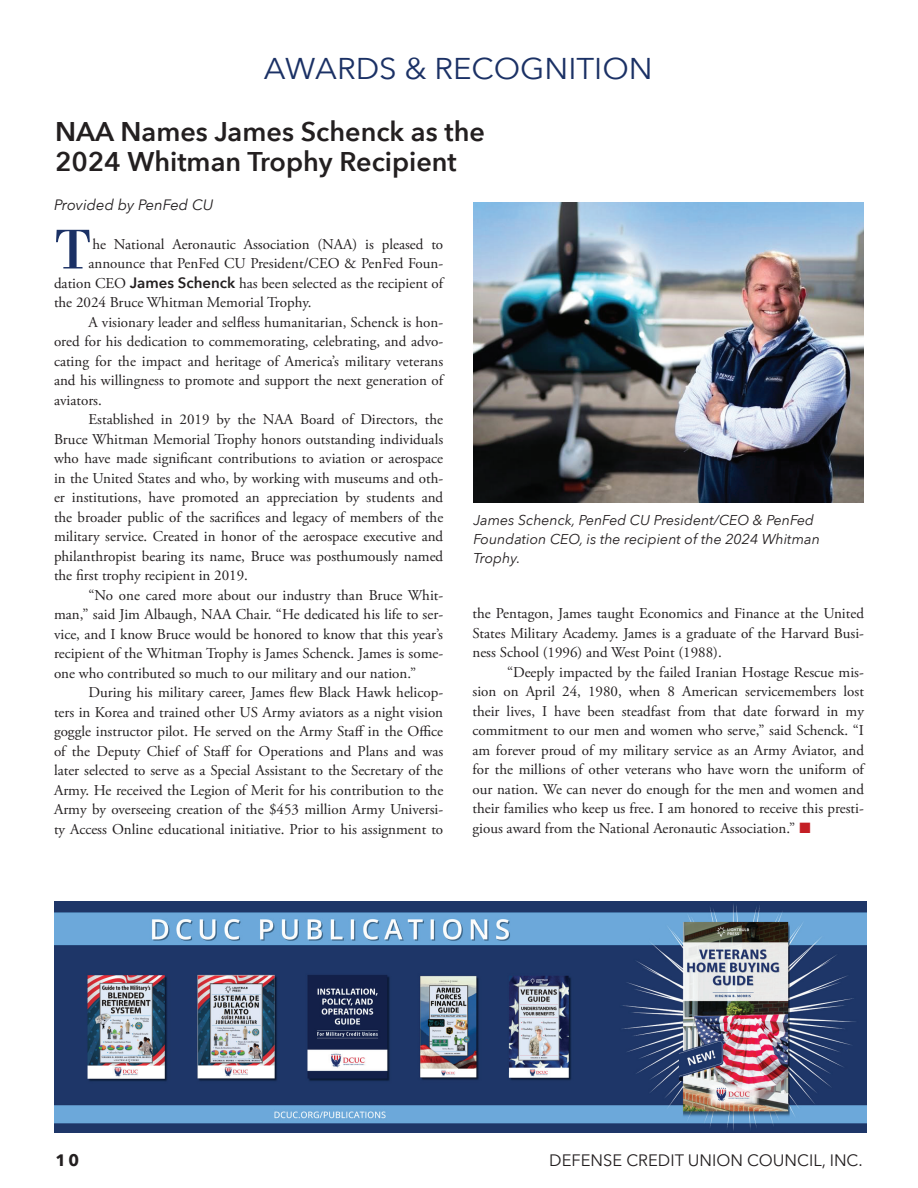
<style>
.page{position:relative;width:918px;height:1188px;background:#fff}
.page>*{position:absolute;margin:0;border:0;box-sizing:border-box;transform-origin:0 0}
.t1{font:57.9px "Bodoni LT Pro";color:#1b3165}
.t2{font:30px "Avenir Next";color:#1b3165;scale:1.04 1}
.t3{font:600 27px/30px "Avenir Next";color:#231f20}
.t4{font:16.5px "Avenir Next";color:#231f20}
.t5{font:700 16.5px "Avenir Next";color:#231f20}
.t6{font:15px/19.5px "Adobe Garamond Pro";color:#231f20;text-align:justify}
.t7{font:italic 15px "Avenir Next";color:#231f20}
.t8{font:italic 14.25px/18.8px "Avenir Next";color:#231f20}
.s1{font-family:"Avenir Next";font-weight:600}
.s2{color:#c41f25}
</style>
<div class="page">
<img style="left:473px;top:203px;width:391px;height:299px">
<img style="left:54px;top:901px;width:812px;height:231px">
<h2 class="t2" style="left:264px;top:43px;width:376px">AWARDS &amp; RECOGNITION</h2>
<h3 class="t3" style="left:55px;top:116px;width:431px">NAA Names James Schenck as the<br>2024 Whitman Trophy Recipient</h3>
<p class="t7" style="left:54px;top:192px;width:161px">Provided by PenFed CU</p>
<h1 class="t1" style="left:54px;top:214px;width:39px">T</h1>
<p class="t6" style="left:92px;top:235px;width:352px">he National Aeronautic Association (NAA) is pleased to</p>
<p class="t6" style="left:89px;top:255px;width:356px">announce that PenFed CU President/CEO &amp; PenFed Foun-</p>
<p class="t6" style="left:54px;top:274px;width:391px">dation CEO <span class="s1">James Schenck</span> has been selected as the recipient of</p>
<p class="t6" style="left:54px;top:294px;width:259px">the 2024 Bruce Whitman Memorial Trophy.</p>
<p class="t6" style="left:89px;top:313px;width:356px">A visionary leader and selfless humanitarian, Schenck is hon-</p>
<p class="t6" style="left:54px;top:333px;width:391px">ored for his dedication to commemorating, celebrating, and advo-</p>
<p class="t6" style="left:54px;top:352px;width:391px">cating for the impact and heritage of America’s military veterans</p>
<p class="t6" style="left:54px;top:372px;width:391px">and his willingness to promote and support the next generation of</p>
<p class="t6" style="left:54px;top:391px;width:49px">aviators.</p>
<p class="t6" style="left:89px;top:411px;width:356px">Established in 2019 by the NAA Board of Directors, the</p>
<p class="t6" style="left:54px;top:430px;width:391px">Bruce Whitman Memorial Trophy honors outstanding individuals</p>
<p class="t6" style="left:54px;top:450px;width:391px">who have made significant contributions to aviation or aerospace</p>
<p class="t6" style="left:54px;top:469px;width:391px">in the United States and who, by working with museums and oth-</p>
<p class="t6" style="left:54px;top:489px;width:391px">er institutions, have promoted an appreciation by students and</p>
<p class="t6" style="left:54px;top:508px;width:391px">the broader public of the sacrifices and legacy of members of the</p>
<p class="t6" style="left:54px;top:528px;width:391px">military service. Created in honor of the aerospace executive and</p>
<p class="t6" style="left:54px;top:547px;width:391px">philanthropist bearing its name, Bruce was posthumously named</p>
<p class="t6" style="left:54px;top:567px;width:195px">the first trophy recipient in 2019.</p>
<p class="t6" style="left:89px;top:586px;width:356px">“No one cared more about our industry than Bruce Whit-</p>
<p class="t6" style="left:54px;top:606px;width:391px">man,” said Jim Albaugh, NAA Chair. “He dedicated his life to ser-</p>
<p class="t6" style="left:54px;top:625px;width:391px">vice, and I know Bruce would be honored to know that this year’s</p>
<p class="t6" style="left:54px;top:645px;width:391px">recipient of the Whitman Trophy is James Schenck. James is some-</p>
<p class="t6" style="left:54px;top:664px;width:364px">one who contributed so much to our military and our nation.”</p>
<p class="t6" style="left:89px;top:684px;width:356px">During his military career, James flew Black Hawk helicop-</p>
<p class="t6" style="left:54px;top:703px;width:391px">ters in Korea and trained other US Army aviators as a night vision</p>
<p class="t6" style="left:54px;top:723px;width:391px">goggle instructor pilot. He served on the Army Staff in the Office</p>
<p class="t6" style="left:54px;top:742px;width:391px">of the Deputy Chief of Staff for Operations and Plans and was</p>
<p class="t6" style="left:54px;top:762px;width:391px">later selected to serve as a Special Assistant to the Secretary of the</p>
<p class="t6" style="left:54px;top:781px;width:391px">Army. He received the Legion of Merit for his contribution to the</p>
<p class="t6" style="left:54px;top:801px;width:391px">Army by overseeing creation of the $453 million Army Universi-</p>
<p class="t6" style="left:54px;top:820px;width:391px">ty Access Online educational initiative. Prior to his assignment to</p>
<p class="t8" style="left:473px;top:510px;width:348px">James Schenck, PenFed CU President/CEO &amp; PenFed<br>Foundation CEO, is the recipient of the 2024 Whitman<br>Trophy.</p>
<p class="t6" style="left:472px;top:604px;width:393px">the Pentagon, James taught Economics and Finance at the United States Military Academy. James is a graduate of the Harvard Busi&shy;ness School (1996) and West Point (1988).</p>
<p class="t6" style="left:472px;top:663px;width:393px;text-indent:34px">“Deeply impacted by the failed Iranian Hostage Rescue mis&shy;sion on April 24, 1980, when 8 American servicemembers lost their lives, I have been steadfast from that date forward in my commitment to our men and women who serve,” said Schenck. “I am forever proud of my military service as an Army Aviator, and for the millions of other veterans who have worn the uniform of our nation. We can never do enough for the men and women and their families who keep us free. I am honored to receive this presti&shy;gious award from the National Aeronautic Association.” <span class="s2">■</span></p>
<p class="t5" style="left:56px;top:1146px;width:25px">10</p>
<p class="t4" style="left:549px;top:1146px;width:315px">DEFENSE CREDIT UNION COUNCIL, INC.</p>
</div>
